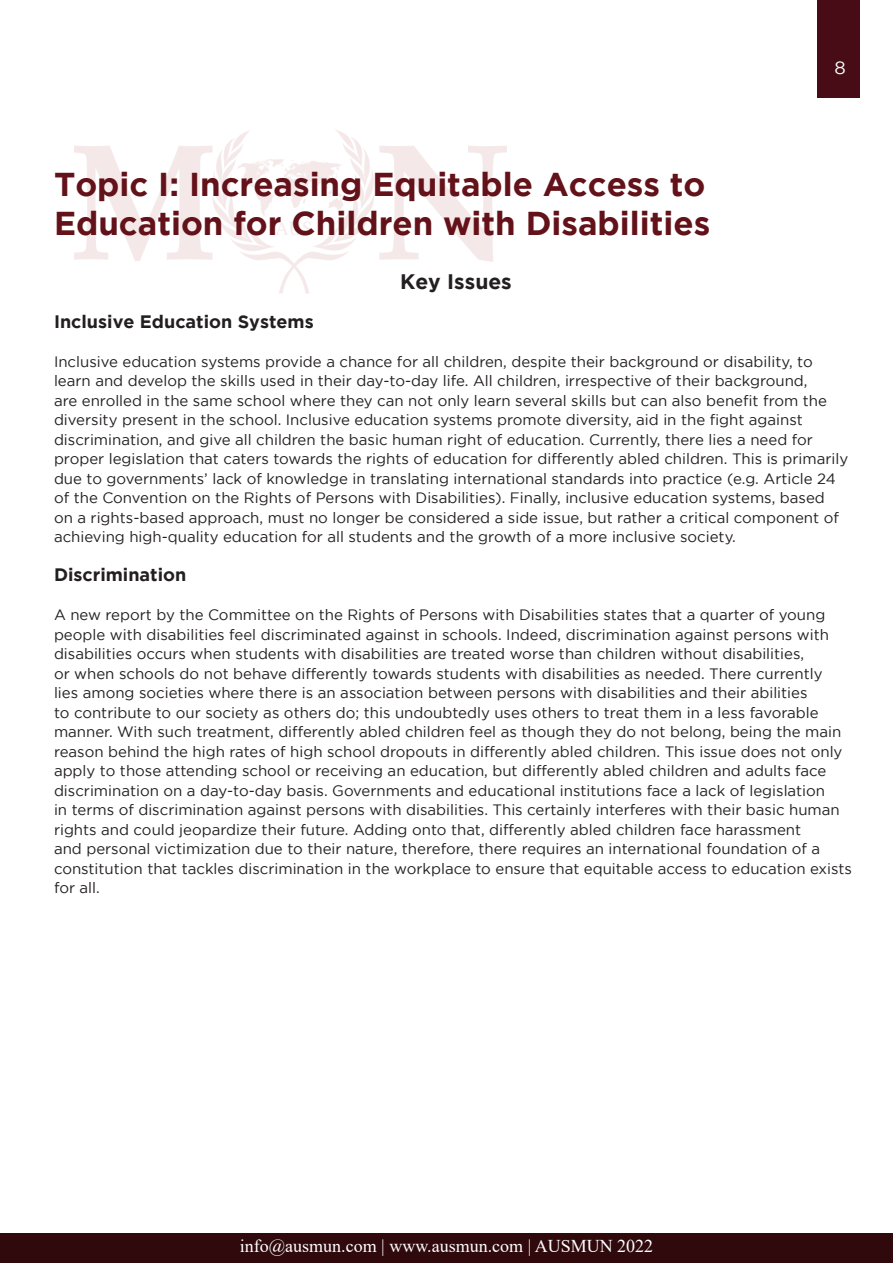
<style>
.page{position:relative;width:893px;height:1263px;background:#fff}
.page>*{position:absolute;margin:0;border:0;box-sizing:border-box;transform-origin:0 0}
.t1{font:700 33px "Gotham";color:#631219}
.t2{font:700 21px "Gotham";color:#231f20}
.t3{font:18px "Times New Roman";color:#fff}
.t4{font:700 18px "Gotham";color:#231f20}
.t5{font:18px "Gotham";color:#fff}
.t6{font:15px/19.5px "Gotham";color:#231f20}
</style>
<div class="page">
<div style="left:818px;top:0;width:42px;height:98px;background:#470c15"></div>
<div style="left:0;top:1233px;width:893px;height:30px;background:#30090d"></div>
<img style="left:74px;top:130px;width:432px;height:163px">
<p class="t1" style="left:54px;top:166px;width:653px">Topic I: Increasing Equitable Access to</p>
<p class="t1" style="left:54px;top:205px;width:658px">Education for Children with Disabilities</p>
<p class="t2" style="left:400px;top:269px;width:113px">Key Issues</p>
<p class="t5" style="left:834px;top:58px;width:13px">8</p>
<p class="t4" style="left:54px;top:311px;width:261px">Inclusive Education Systems</p>
<p class="t6" style="left:54px;top:351px;width:796px">Inclusive education systems provide a chance for all children, despite their background or disability, to learn and develop the skills used in their day-to-day life. All children, irrespective of their background,<br>are enrolled in the same school where they can not only learn several skills but can also benefit from the diversity present in the school. Inclusive education systems promote diversity, aid in the fight against discrimination, and give all children the basic human right of education. Currently, there lies a need for proper legislation that caters towards the rights of education for differently abled children. This is primarily due to governments’ lack of knowledge in translating international standards into practice (e.g. Article 24 of the Convention on the Rights of Persons with Disabilities). Finally, inclusive education systems, based<br>on a rights-based approach, must no longer be considered a side issue, but rather a critical component of achieving high-quality education for all students and the growth of a more inclusive society.</p>
<p class="t4" style="left:54px;top:564px;width:134px">Discrimination</p>
<p class="t6" style="left:54px;top:605px;width:799px">A new report by the Committee on the Rights of Persons with Disabilities states that a quarter of young people with disabilities feel discriminated against in schools. Indeed, discrimination against persons with disabilities occurs when students with disabilities are treated worse than children without disabilities,<br>or when schools do not behave differently towards students with disabilities as needed. There currently<br>lies among societies where there is an association between persons with disabilities and their abilities<br>to contribute to our society as others do; this undoubtedly uses others to treat them in a less favorable manner. With such treatment, differently abled children feel as though they do not belong, being the main reason behind the high rates of high school dropouts in differently abled children. This issue does not only apply to those attending school or receiving an education, but differently abled children and adults face discrimination on a day-to-day basis. Governments and educational institutions face a lack of legislation<br>in terms of discrimination against persons with disabilities. This certainly interferes with their basic human rights and could jeopardize their future. Adding onto that, differently abled children face harassment<br>and personal victimization due to their nature, therefore, there requires an international foundation of a constitution that tackles discrimination in the workplace to ensure that equitable access to education exists for all.</p>
<p class="t3" style="left:240px;top:1233px;width:415px">info@ausmun.com | www.ausmun.com | AUSMUN 2022</p>
</div>
